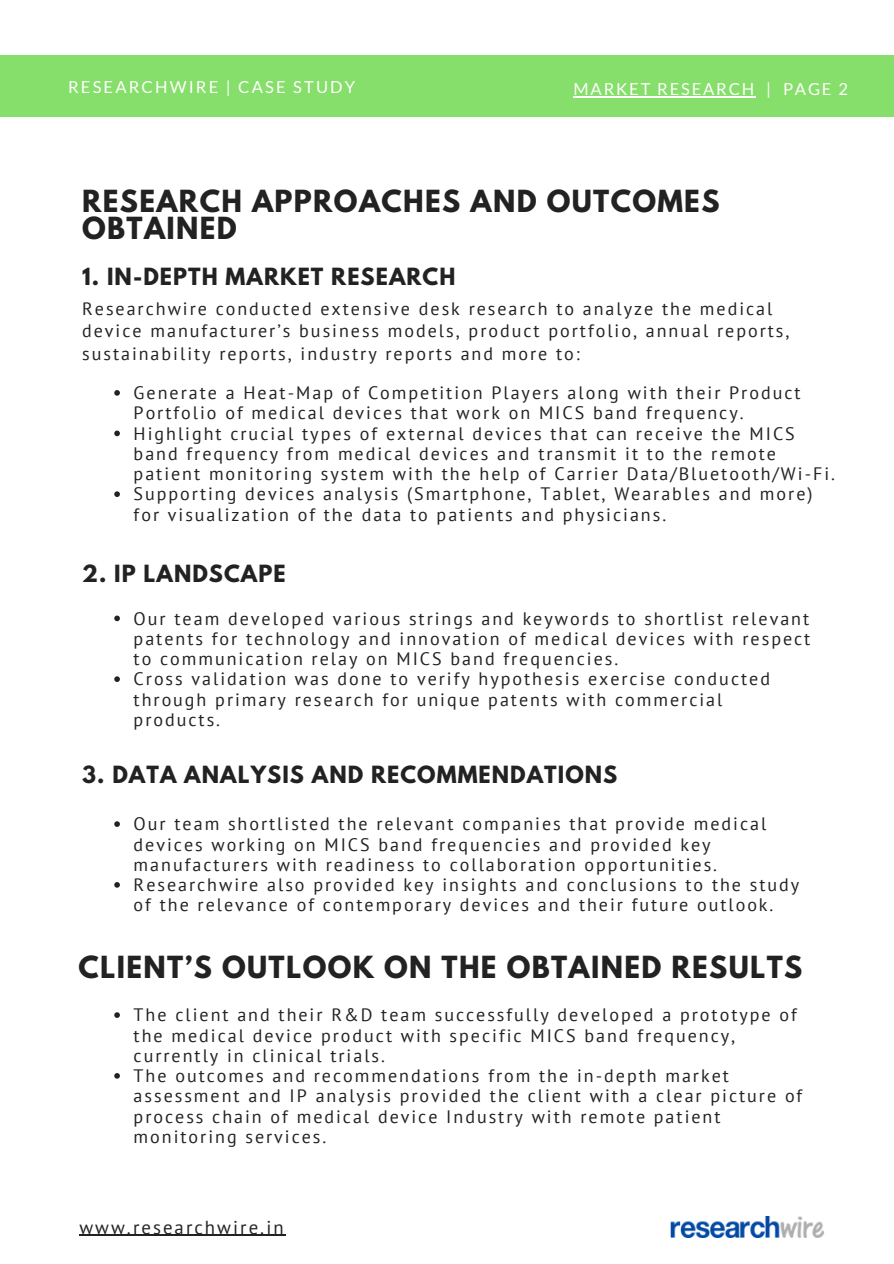
<style>
.page{position:relative;width:894px;height:1264px;background:#fff}
.page>*{position:absolute;margin:0;border:0;box-sizing:border-box;transform-origin:0 0}
.t1{font:700 27px/27px "League Spartan";letter-spacing:.05em;color:#222}
.t2{font:700 21px "League Spartan";letter-spacing:.05em;color:#222}
.t3{font:18.75px "PT Sans";letter-spacing:.11em;color:#222}
.t4{font:18px/20.2px "PT Sans";letter-spacing:.11em;color:#222}
.t5{font:16.5px "Lato";letter-spacing:.13em;color:#fff}
.t6{font:16.5px "Lato";letter-spacing:.11em;color:#fff}
</style>
<div class="page">
<img style="left:670px;top:1216px;width:155px;height:21px">
<hr style="left:79px;top:1234px;width:207px;height:1px;background:#222">
<div style="left:0;top:55px;width:893px;height:61px;background:#86de6b"></div>
<hr style="left:573px;top:96px;width:183px;height:1px;background:#fff">
<svg style="left:114px;top:390px;width:6px;height:6px"></svg>
<svg style="left:114px;top:430px;width:6px;height:6px"></svg>
<svg style="left:114px;top:491px;width:6px;height:6px"></svg>
<svg style="left:114px;top:615px;width:6px;height:6px"></svg>
<svg style="left:114px;top:676px;width:6px;height:6px"></svg>
<svg style="left:114px;top:821px;width:6px;height:6px"></svg>
<svg style="left:114px;top:882px;width:6px;height:5px"></svg>
<svg style="left:114px;top:1012px;width:6px;height:5px"></svg>
<svg style="left:114px;top:1073px;width:6px;height:5px"></svg>
<p class="t5" style="left:68px;top:77px;width:288px">RESEARCHWIRE | CASE STUDY</p>
<p class="t6" style="left:573px;top:79px;width:276px">MARKET RESEARCH | PAGE 2</p>
<h1 class="t1" style="left:82px;top:191px;width:638px">RESEARCH APPROACHES AND OUTCOMES<br>OBTAINED</h1>
<p class="t2" style="left:82px;top:266px;width:375px">1. IN-DEPTH MARKET RESEARCH</p>
<p class="t4" style="left:82px;top:297px;width:708px;line-height:22.5px">Researchwire conducted extensive desk research to analyze the medical device manufacturer’s business models, product portfolio, annual reports, sustainability reports, industry reports and more to:</p>
<p class="t4" style="left:134px;top:382px;width:702px">Generate a Heat-Map of Competition Players along with their Product Portfolio of medical devices that work on MICS band frequency.<br>Highlight crucial types of external devices that can receive the MICS band frequency from medical devices and transmit it to the remote patient monitoring system with the help of Carrier Data/Bluetooth/Wi-Fi.<br>Supporting devices analysis (Smartphone, Tablet, Wearables and more) for visualization of the data to patients and physicians.</p>
<p class="t2" style="left:82px;top:562px;width:205px">2. IP LANDSCAPE</p>
<p class="t4" style="left:134px;top:607px;width:678px">Our team developed various strings and keywords to shortlist relevant patents for technology and innovation of medical devices with respect to communication relay on MICS band frequencies.<br>Cross validation was done to verify hypothesis exercise conducted through primary research for unique patents with commercial products.</p>
<p class="t2" style="left:82px;top:764px;width:536px">3. DATA ANALYSIS AND RECOMMENDATIONS</p>
<p class="t4" style="left:134px;top:813px;width:667px">Our team shortlisted the relevant companies that provide medical devices working on MICS band frequencies and provided key manufacturers with readiness to collaboration opportunities.<br>Researchwire also provided key insights and conclusions to the study of the relevance of contemporary devices and their future outlook.</p>
<h1 class="t1" style="left:78px;top:957px;width:725px">CLIENT’S OUTLOOK ON THE OBTAINED RESULTS</h1>
<p class="t4" style="left:134px;top:1004px;width:670px">The client and their R&amp;D team successfully developed a prototype of the medical device product with specific MICS band frequency, currently in clinical trials.<br>The outcomes and recommendations from the in-depth market assessment and IP analysis provided the client with a clear picture of process chain of medical device Industry with remote patient monitoring services.</p>
<p class="t3" style="left:79px;top:1214px;width:206px">www.researchwire.in</p>
</div>
